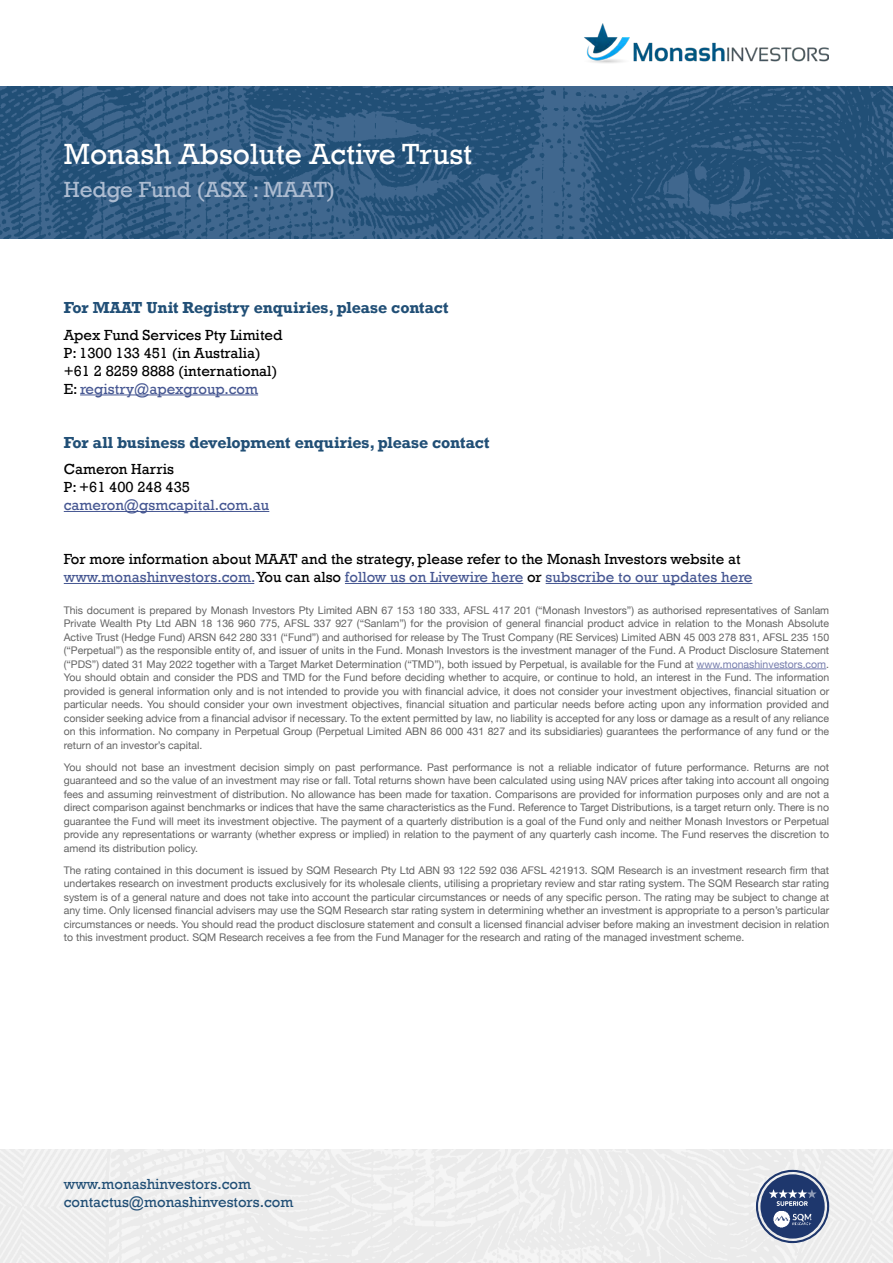
<style>
.page{position:relative;width:893px;height:1263px;background:#fff}
.page>*{position:absolute;margin:0;border:0;box-sizing:border-box;transform-origin:0 0}
.t1{font:30px "Rockwell";color:#fff}
.t2{font:22.5px "Rockwell";color:#adbcd1}
.t3{font:15px/18px "Rockwell";color:#000}
.t4{font:700 15px "Rockwell";color:#214f76}
.t5{font:15px/18px "Rockwell";color:#214f76}
.t6{font:15px "Rockwell";color:#465792}
.t7{font:10.5px/13.5px "Helvetica Neue";color:#636363;text-align:justify}
.s1{color:#465792}
.s2{color:#767dad}
</style>
<div class="page">
<img style="left:0;top:1150px;width:893px;height:113px">
<hr style="left:80px;top:395px;width:178px;height:1px;background:#465792">
<hr style="left:64px;top:511px;width:205px;height:1px;background:#465792">
<hr style="left:64px;top:583px;width:190px;height:1px;background:#465792">
<hr style="left:345px;top:583px;width:178px;height:1px;background:#465792">
<hr style="left:546px;top:583px;width:206px;height:1px;background:#465792">
<hr style="left:697px;top:669px;width:129px;height:1px;background:#767dad">
<div style="left:756px;top:1170px;width:73px;height:73px;border:2px solid #1e376d;border-radius:50%"></div>
<div style="left:760px;top:1174px;width:65px;height:64px;background:#1e376d;border-radius:50%"></div>
<svg style="left:769px;top:1189px;width:47px;height:17px"></svg>
<img style="left:773px;top:1211px;width:39px;height:17px">
<img style="left:0;top:86px;width:893px;height:153px">
<img style="left:584px;top:23px;width:244px;height:40px">
<h1 class="t1" style="left:64px;top:136px;width:410px">Monash Absolute Active Trust</h1>
<h2 class="t2" style="left:64px;top:176px;width:273px">Hedge Fund (ASX : MAAT)</h2>
<h3 class="t4" style="left:64px;top:298px;width:386px">For MAAT Unit Registry enquiries, please contact</h3>
<h3 class="t3" style="left:64px;top:326px;width:220px">Apex Fund Services Pty Limited<br>P: 1300 133 451 (in Australia) +61 2 8259 8888 (international)<br>E: <span class="s1">registry@apexgroup.com</span></h3>
<h3 class="t4" style="left:64px;top:433px;width:427px">For all business development enquiries, please contact</h3>
<h3 class="t3" style="left:64px;top:460px;width:128px">Cameron Harris<br>P: +61 400 248 435</h3>
<h3 class="t6" style="left:64px;top:497px;width:207px">cameron@gsmcapital.com.au</h3>
<h3 class="t3" style="left:64px;top:550px;width:690px">For more information about MAAT and the strategy, please refer to the Monash Investors website at <span class="s1">www.monashinvestors.com.</span> You can also <span class="s1">follow us on Livewire here</span> or <span class="s1">subscribe to our updates here</span></h3>
<p class="t7" style="left:64px;top:604px;width:767px">This document is prepared by Monash Investors Pty Limited ABN 67 153 180 333, AFSL 417 201 (“Monash Investors”) as authorised representatives of Sanlam Private Wealth Pty Ltd ABN 18 136 960 775, AFSL 337 927 (“Sanlam”) for the provision of general financial product advice in relation to the Monash Absolute Active Trust (Hedge Fund) ARSN 642 280 331 (“Fund”) and authorised for release by The Trust Company (RE Services) Limited ABN 45 003 278 831, AFSL 235 150 (“Perpetual”) as the responsible entity of, and issuer of units in the Fund. Monash Investors is the investment manager of the Fund. A Product Disclosure Statement (“PDS”) dated 31 May 2022 together with a Target Market Determination (“TMD”), both issued by Perpetual, is available for the Fund at <span class="s2">www.monashinvestors.com</span>.<br>You should obtain and consider the PDS and TMD for the Fund before deciding whether to acquire, or continue to hold, an interest in the Fund. The information provided is general information only and is not intended to provide you with financial advice, it does not consider your investment objectives, financial situation or particular needs. You should consider your own investment objectives, financial situation and particular needs before acting upon any information provided and consider seeking advice from a financial advisor if necessary. To the extent permitted by law, no liability is accepted for any loss or damage as a result of any reliance on this information. No company in Perpetual Group (Perpetual Limited ABN 86 000 431 827 and its subsidiaries) guarantees the performance of any fund or the return of an investor’s capital.</p>
<p class="t7" style="left:64px;top:761px;width:767px">You should not base an investment decision simply on past performance. Past performance is not a reliable indicator of future performance. Returns are not guaranteed and so the value of an investment may rise or fall. Total returns shown have been calculated using using NAV prices after taking into account all ongoing fees and assuming reinvestment of distribution. No allowance has been made for taxation. Comparisons are provided for information purposes only and are not a direct comparison against benchmarks or indices that have the same characteristics as the Fund. Reference to Target Distributions, is a target return only. There is no guarantee the Fund will meet its investment objective. The payment of a quarterly distribution is a goal of the Fund only and neither Monash Investors or Perpetual provide any representations or warranty (whether express or implied) in relation to the payment of any quarterly cash income. The Fund reserves the discretion to amend its distribution policy.</p>
<p class="t7" style="left:64px;top:864px;width:767px">The rating contained in this document is issued by SQM Research Pty Ltd ABN 93 122 592 036 AFSL 421913. SQM Research is an investment research firm that undertakes research on investment products exclusively for its wholesale clients, utilising a proprietary review and star rating system. The SQM Research star rating system is of a general nature and does not take into account the particular circumstances or needs of any specific person. The rating may be subject to change at any time. Only licensed financial advisers may use the SQM Research star rating system in determining whether an investment is appropriate to a person’s particular circumstances or needs. You should read the product disclosure statement and consult a licensed financial adviser before making an investment decision in relation to this investment product. SQM Research receives a fee from the Fund Manager for the research and rating of the managed investment scheme.</p>
<h3 class="t5" style="left:64px;top:1175px;width:231px">www.monashinvestors.com contactus@monashinvestors.com</h3>
</div>
